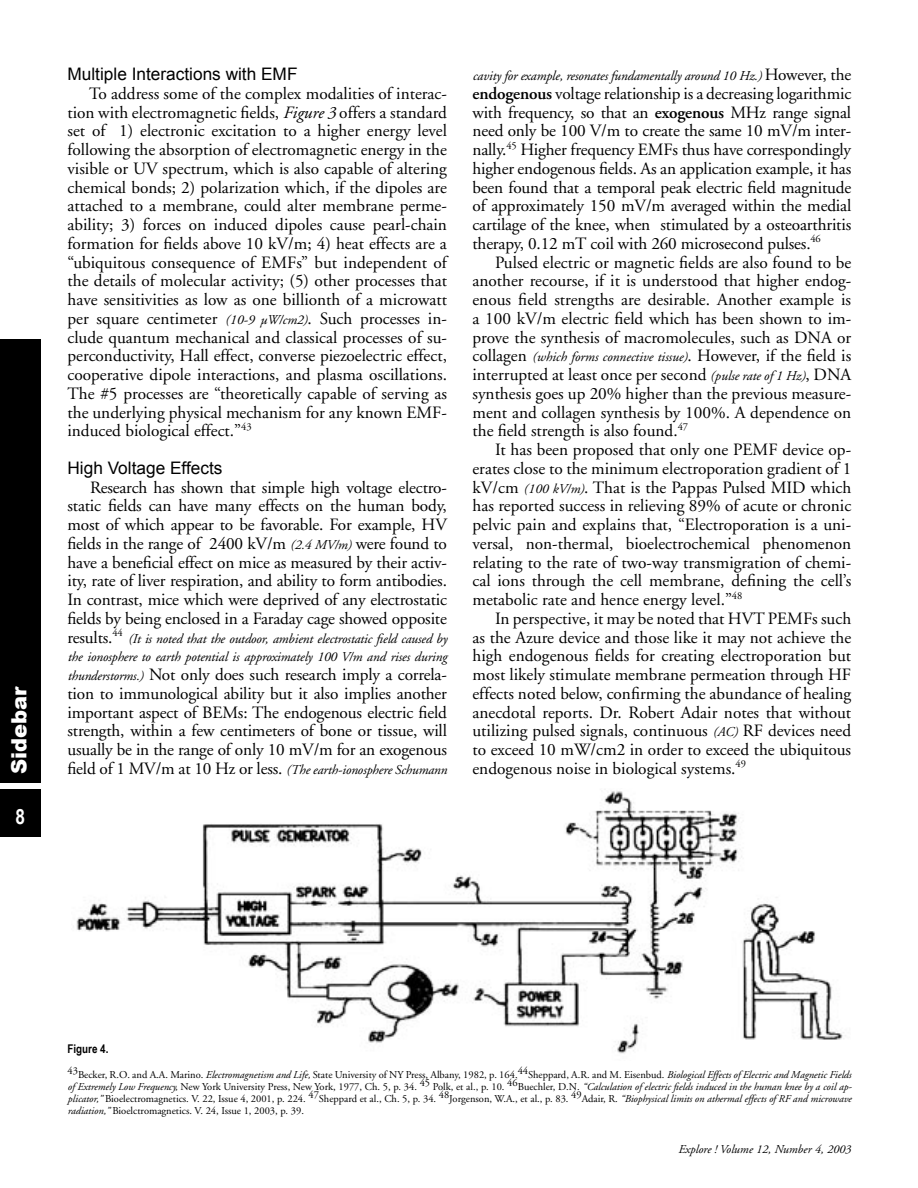
<style>
.page{position:relative;width:918px;height:1188px;background:#fff}
.page>*{position:absolute;margin:0;border:0;box-sizing:border-box;transform-origin:0 0}
.t1{font:900 21px "Arial";color:#fff}
.t2{font:700 21px "Arial Narrow";color:#fff}
.t3{font:17.25px/18.8px "Adobe Garamond";color:#000;text-align:justify}
.t4{font:17.25px "Arial";color:#000}
.t5{font:italic 13.5px/18.8px "Adobe Garamond";letter-spacing:-.01em;color:#000;text-align:right}
.t6{font:italic 12px "Adobe Garamond";color:#000}
.t7{font:700 12px "Arial Narrow";color:#000}
.t8{font:10.5px/12px "Adobe Garamond";color:#000;text-align:justify}
.s1{font-style:italic}
.s2{font-style:italic;font-size:13.5px}
.s3{font-style:normal;font-size:17.25px}
.s4{font-weight:600}
</style>
<div class="page">
<div style="left:0;top:790px;width:40px;height:47px;background:#000"></div>
<div style="left:0;top:339px;width:40px;height:444px;background:#000"></div>
<img style="left:76px;top:791px;width:768px;height:263px">
<p class="t1" style="left:7px;top:774px;width:89px;rotate:-90deg">Sidebar</p>
<p class="t2" style="left:15px;top:804px;width:11px">8</p>
<p class="t4" style="left:68px;top:64px;width:232px">Multiple Interactions with EMF</p>
<p class="t3" style="left:68px;top:84px;width:381px;text-indent:22px">To address some of the complex modalities of interac&shy;tion with electromagnetic fields, <span class="s1">Figure 3</span> offers a standard set of 1) electronic excitation to a higher energy level following the absorption of electromagnetic energy in the visible or UV spectrum, which is also capable of altering chemical bonds; 2) polarization which, if the dipoles are attached to a membrane, could alter membrane perme&shy;ability; 3) forces on induced dipoles cause pearl-chain formation for fields above 10 kV/m; 4) heat effects are a “ubiquitous consequence of EMFs” but independent of the details of molecular activity; (5) other processes that have sensitivities as low as one billionth of a microwatt per square centimeter <span class="s2">(10-9 µW/cm2)</span>. Such processes in&shy;clude quantum mechanical and classical processes of su&shy;perconductivity, Hall effect, converse piezoelectric effect, cooperative dipole interactions, and plasma oscillations.<br>The #5 processes are “theoretically capable of serving as the underlying physical mechanism for any known EMF&shy;induced biological effect.”<sup>43</sup></p>
<p class="t4" style="left:68px;top:458px;width:157px">High Voltage Effects</p>
<p class="t3" style="left:68px;top:478px;width:381px;text-indent:22px">Research has shown that simple high voltage electro&shy;static fields can have many effects on the human body, most of which appear to be favorable. For example, HV fields in the range of 2400 kV/m <span class="s2">(2.4 MV/m)</span> were found to have a beneficial effect on mice as measured by their activ&shy;ity, rate of liver respiration, and ability to form antibodies.<br>In contrast, mice which were deprived of any electrostatic fields by being enclosed in a Faraday cage showed opposite results.<sup>44</sup></p>
<p class="t5" style="left:68px;top:629px;width:381px">(It is noted that the outdoor, ambient electrostatic field caused by<br>the ionosphere to earth potential is approximately 100 V/m and rises during</p>
<p class="t3" style="left:68px;top:666px;width:381px"><span class="s2">thunderstorms.)</span> Not only does such research imply a correla&shy;tion to immunological ability but it also implies another important aspect of BEMs: The endogenous electric field strength, within a few centimeters of bone or tissue, will usually be in the range of only 10 mV/m for an exogenous</p>
<p class="t5" style="left:68px;top:761px;width:381px"><span class="s3">field of 1 MV/m at 10 Hz or less.</span> (The earth-ionosphere Schumann</p>
<p class="t5" style="left:472px;top:67px;width:380px">cavity for example, resonates fundamentally around 10 Hz.) <span class="s3">However, the</span></p>
<p class="t3" style="left:472px;top:84px;width:380px"><span class="s4">endogenous</span> voltage relationship is a decreasing logarithmic with frequency, so that an <span class="s4">exogenous</span> MHz range signal need only be 100 V/m to create the same 10 mV/m inter&shy;nally.<sup>45</sup> Higher frequency EMFs thus have correspondingly higher endogenous fields. As an application example, it has been found that a temporal peak electric field magnitude of approximately 150 mV/m averaged within the medial cartilage of the knee, when stimulated by a osteoarthritis therapy, 0.12 mT coil with 260 microsecond pulses.<sup>46</sup></p>
<p class="t3" style="left:472px;top:253px;width:380px;text-indent:22px">Pulsed electric or magnetic fields are also found to be another recourse, if it is understood that higher endog&shy;enous field strengths are desirable. Another example is a 100 kV/m electric field which has been shown to im&shy;prove the synthesis of macromolecules, such as DNA or collagen <span class="s2">(which forms connective tissue)</span>. However, if the field is interrupted at least once per second <span class="s2">(pulse rate of 1 Hz)</span>, DNA synthesis goes up 20% higher than the previous measure&shy;ment and collagen synthesis by 100%. A dependence on the field strength is also found.<sup>47</sup></p>
<p class="t3" style="left:472px;top:441px;width:380px;text-indent:22px">It has been proposed that only one PEMF device op&shy;erates close to the minimum electroporation gradient of 1 kV/cm <span class="s2">(100 kV/m)</span>. That is the Pappas Pulsed MID which has reported success in relieving 89% of acute or chronic pelvic pain and explains that, “Electroporation is a uni&shy;versal, non-thermal, bioelectrochemical phenomenon relating to the rate of two-way transmigration of chemi&shy;cal ions through the cell membrane, defining the cell’s metabolic rate and hence energy level.”<sup>48</sup></p>
<p class="t3" style="left:472px;top:609px;width:380px;text-indent:22px">In perspective, it may be noted that HVT PEMFs such as the Azure device and those like it may not achieve the high endogenous fields for creating electroporation but most likely stimulate membrane permeation through HF effects noted below, confirming the abundance of healing anecdotal reports. Dr. Robert Adair notes that without utilizing pulsed signals, continuous <span class="s2">(AC)</span> RF devices need to exceed 10 mW/cm2 in order to exceed the ubiquitous endogenous noise in biological systems.<sup>49</sup></p>
<p class="t7" style="left:68px;top:1042px;width:43px">Figure 4.</p>
<p class="t8" style="left:68px;top:1069px;width:786px">43Becker, R.O. and A.A. Marino. <span class="s1">Electromagnetism and Life,</span> State University of NY Press, Albany, 1982, p. 164.44Sheppard, A.R. and M. Eisenbud. <span class="s1">Biological Effects of Electric and Magnetic Fields of Extremely Low Frequency,</span> New York University Press, New York, 1977, Ch. 5, p. 34. 45 Polk, et al., p. 10. 46Buechler, D.N. <span class="s1">“Calculation of electric fields induced in the human knee by a coil ap&shy;plicator,”</span> Bioelectromagnetics. V. 22, Issue 4, 2001, p. 224. 47Sheppard et al., Ch. 5, p. 34. 48Jorgenson, W.A., et al., p. 83. 49Adair, R. <span class="s1">“Biophysical limits on athermal effects of RF and microwave radiation,”</span> Bioelctromagnetics. V. 24, Issue 1, 2003, p. 39.</p>
<p class="t6" style="left:678px;top:1143px;width:174px">Explore ! Volume 12, Number 4, 2003</p>
</div>
